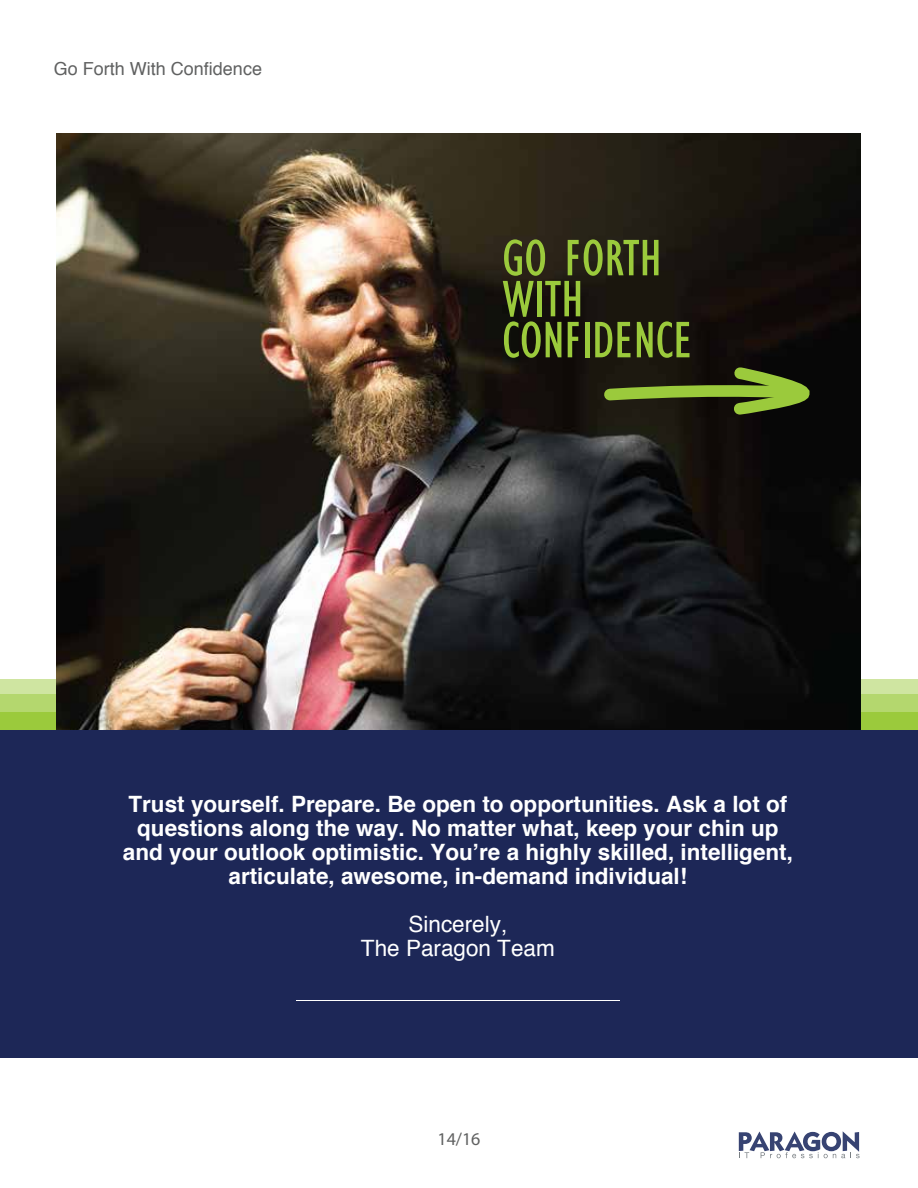
<style>
.page{position:relative;width:918px;height:1188px;background:#fff}
.page>*{position:absolute;margin:0;border:0;box-sizing:border-box;transform-origin:0 0}
.t1{font:condensed 53.1px/41px "Gill Sans";color:#9bca3c}
.t2{font:700 22.5px/24px "Helvetica";color:#fff;text-align:center}
.t3{font:22.5px/24px "Helvetica";color:#fff;text-align:center}
.t4{font:18px "Helvetica";color:#606161}
.t5{font:18px "Myriad Pro";color:#606161}
</style>
<div class="page">
<div style="left:0;top:679px;width:918px;height:47px;background:#cfe5a1"></div>
<div style="left:0;top:694px;width:918px;height:47px;background:#b4d76e"></div>
<div style="left:0;top:712px;width:918px;height:47px;background:#9bca3c"></div>
<img style="left:56px;top:133px;width:805px;height:598px">
<svg style="left:598px;top:360px;width:217px;height:60px;background:#3a4519"></svg>
<div style="left:0;top:731px;width:918px;height:327px;background:#1d2757"></div>
<svg style="left:739px;top:1131px;width:121px;height:27px"></svg>
<p class="t4" style="left:54px;top:55px;width:210px">Go Forth With Confidence</p>
<h1 class="t1" style="left:502px;top:238px;width:192px">GO FORTH<br>WITH<br>CONFIDENCE</h1>
<p class="t2" style="left:123px;top:792px;width:672px">Trust yourself. Prepare. Be open to opportunities. Ask a lot of questions along the way. No matter what, keep your chin up and your outlook optimistic. You’re a highly skilled, intelligent, articulate, awesome, in-demand individual!</p>
<p class="t3" style="left:361px;top:913px;width:195px">Sincerely,<br>The Paragon Team</p>
<p class="t5" style="left:437px;top:1128px;width:45px">14/16</p>
</div>
